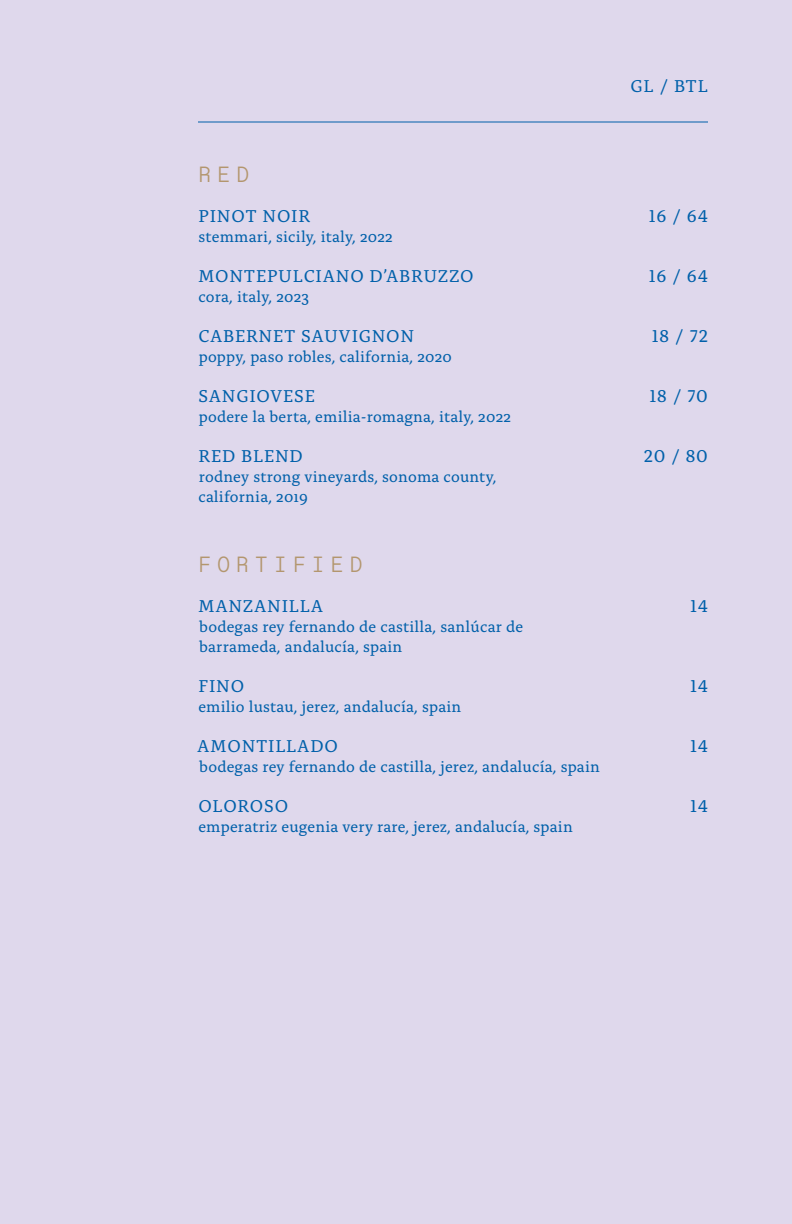
<style>
.page{position:relative;width:792px;height:1224px;background:#dfd8ec}
.page>*{position:absolute;margin:0;border:0;box-sizing:border-box;transform-origin:0 0}
.headers-purple{font:300 22px "ABC Favorit Mono";letter-spacing:.26em;color:#b3966e}
.name-purple{font:18px "Alda OTCEV";letter-spacing:.04em;color:#0060aa}
.price-purple{font:18px "Alda OTCEV";letter-spacing:.04em;color:#0060aa}
.descriptor-purple{font:16px/20px "Alda OTCEV";letter-spacing:.01em;color:#0060aa}
</style>
<div class="page">
<hr style="left:198px;top:122px;width:510px;height:1px;background:#0060aa">
<p class="headers-purple" style="left:198px;top:162px;width:53px">RED</p>
<p class="name-purple" style="left:199px;top:203px;width:113px">PINOT NOIR</p>
<p class="descriptor-purple" style="left:199px;top:225px;width:196px">stemmari, sicily, italy, 2022</p>
<p class="name-purple" style="left:198px;top:263px;width:277px">MONTEPULCIANO D’ABRUZZO</p>
<p class="descriptor-purple" style="left:198px;top:285px;width:112px">cora, italy, 2023</p>
<p class="name-purple" style="left:198px;top:323px;width:217px">CABERNET SAUVIGNON</p>
<p class="descriptor-purple" style="left:199px;top:345px;width:255px">poppy, paso robles, california, 2020</p>
<p class="name-purple" style="left:199px;top:383px;width:118px">SANGIOVESE</p>
<p class="descriptor-purple" style="left:199px;top:405px;width:314px">podere la berta, emilia-romagna, italy, 2022</p>
<p class="name-purple" style="left:199px;top:443px;width:106px">RED BLEND</p>
<p class="descriptor-purple" style="left:198px;top:465px;width:300px">rodney strong vineyards, sonoma county, california, 2019</p>
<p class="headers-purple" style="left:198px;top:552px;width:166px">FORTIFIED</p>
<p class="name-purple" style="left:198px;top:593px;width:126px">MANZANILLA</p>
<p class="descriptor-purple" style="left:199px;top:615px;width:325px">bodegas rey fernando de castilla, sanlúcar de barrameda, andalucía, spain</p>
<p class="name-purple" style="left:199px;top:673px;width:47px">FINO</p>
<p class="descriptor-purple" style="left:198px;top:695px;width:264px">emilio lustau, jerez, andalucía, spain</p>
<p class="name-purple" style="left:197px;top:733px;width:142px">AMONTILLADO</p>
<p class="descriptor-purple" style="left:199px;top:755px;width:402px">bodegas rey fernando de castilla, jerez, andalucía, spain</p>
<p class="name-purple" style="left:198px;top:793px;width:91px">OLOROSO</p>
<p class="descriptor-purple" style="left:198px;top:815px;width:376px">emperatriz eugenia very rare, jerez, andalucía, spain</p>
<p class="price-purple" style="left:630px;top:73px;width:79px">GL / BTL</p>
<p class="price-purple" style="left:649px;top:203px;width:61px">16 / 64</p>
<p class="price-purple" style="left:649px;top:263px;width:61px">16 / 64</p>
<p class="price-purple" style="left:652px;top:323px;width:58px">18 / 72</p>
<p class="price-purple" style="left:650px;top:383px;width:60px">18 / 70</p>
<p class="price-purple" style="left:644px;top:443px;width:66px">20 / 80</p>
<p class="price-purple" style="left:690px;top:593px;width:19px">14</p>
<p class="price-purple" style="left:690px;top:673px;width:19px">14</p>
<p class="price-purple" style="left:690px;top:733px;width:19px">14</p>
<p class="price-purple" style="left:690px;top:793px;width:19px">14</p>
</div>
